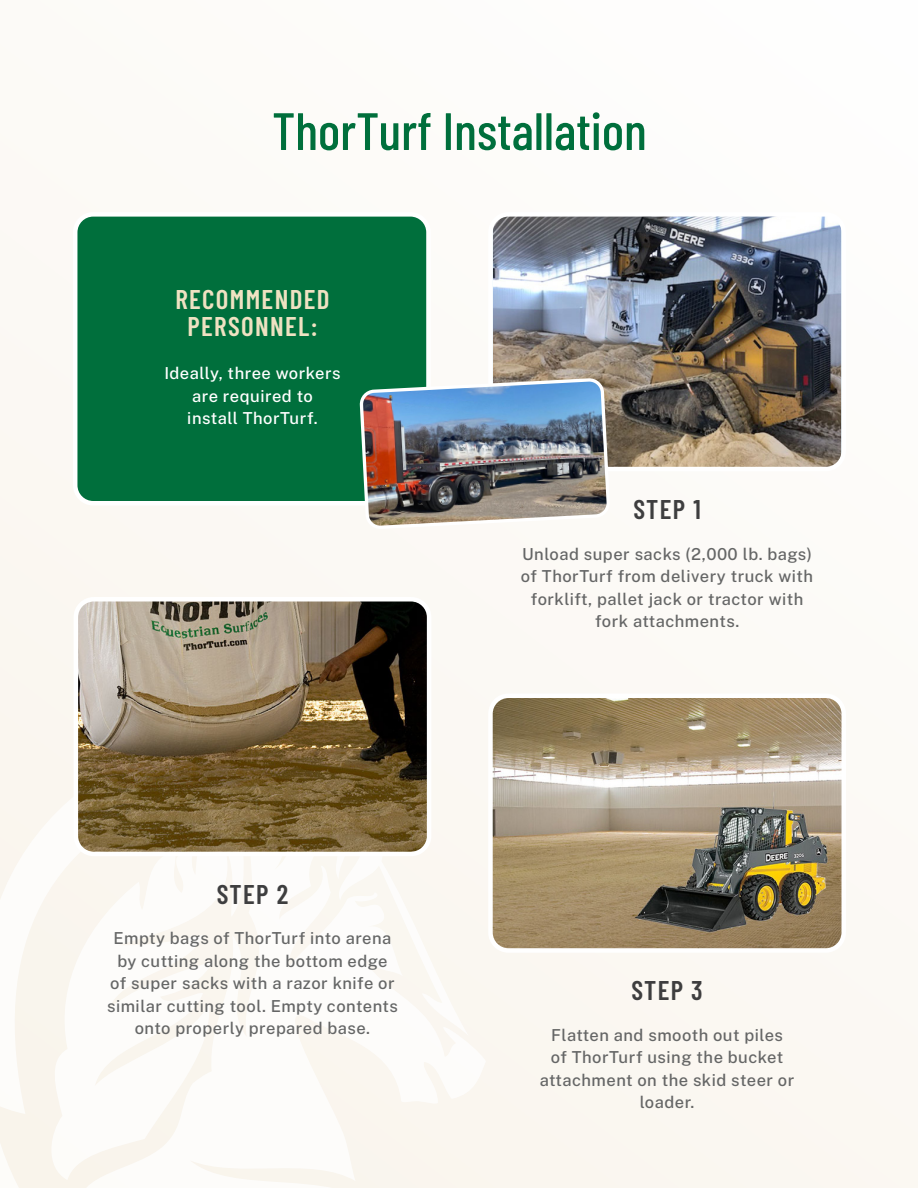
<style>
.page{position:relative;width:918px;height:1188px;background:#fcfaf6}
.page>*{position:absolute;margin:0;border:0;box-sizing:border-box;transform-origin:0 0}
.t1{font:500 52.5px "Barlow Condensed";color:#006f3c}
.t2{font:600 27px/27px "Barlow Condensed";letter-spacing:.05em;color:#efe2c2;text-align:center}
.t3{font:600 27px "Barlow Condensed";letter-spacing:.05em;color:#3e3e3f}
.t4{font:500 16.5px/22.5px "Public Sans";letter-spacing:.03em;color:#656666;text-align:center}
.t5{font:500 16.5px/22.5px "Public Sans";letter-spacing:.03em;color:#fff;text-align:center}
</style>
<div class="page">
<svg style="left:0;top:1107px;width:75px;height:81px;fill:#f9f4eb"></svg>
<svg style="left:43px;top:1107px;width:66px;height:73px"></svg>
<div style="left:75px;top:214px;width:353px;height:289px;background:#006f3c;border-radius:18px"></div>
<div style="left:73px;top:212px;width:358px;height:294px;border:4px solid #fff;border-radius:18px"></div>
<img style="left:493px;top:217px;width:348px;height:249px">
<div style="left:488px;top:212px;width:358px;height:259px;border:4px solid #fff;border-radius:18px"></div>
<img style="left:79px;top:602px;width:347px;height:249px">
<div style="left:74px;top:597px;width:357px;height:259px;border:4px solid #fff;border-radius:18px"></div>
<img style="left:493px;top:699px;width:348px;height:249px">
<div style="left:488px;top:694px;width:358px;height:259px;border:4px solid #fff;border-radius:18px"></div>
<img style="left:361px;top:380px;width:248px;height:146px">
<p class="t1" style="left:272px;top:94px;width:376px">ThorTurf Installation</p>
<p class="t2" style="left:175px;top:284px;width:156px">RECOMMENDED<br>PERSONNEL:</p>
<p class="t5" style="left:164px;top:361px;width:178px">Ideally, three workers are required to<br>install ThorTurf.</p>
<p class="t3" style="left:217px;top:875px;width:73px">STEP 2</p>
<p class="t4" style="left:107px;top:927px;width:292px">Empty bags of ThorTurf into arena by cutting along the bottom edge<br>of super sacks with a razor knife or similar cutting tool. Empty contents onto properly prepared base.</p>
<p class="t3" style="left:633px;top:490px;width:69px">STEP 1</p>
<p class="t4" style="left:521px;top:542px;width:294px">Unload super sacks (2,000 lb. bags) of ThorTurf from delivery truck with forklift, pallet jack or tractor with fork attachments.</p>
<p class="t3" style="left:631px;top:971px;width:73px">STEP 3</p>
<p class="t4" style="left:540px;top:1023px;width:256px">Flatten and smooth out piles<br>of ThorTurf using the bucket attachment on the skid steer or loader.</p>
</div>
